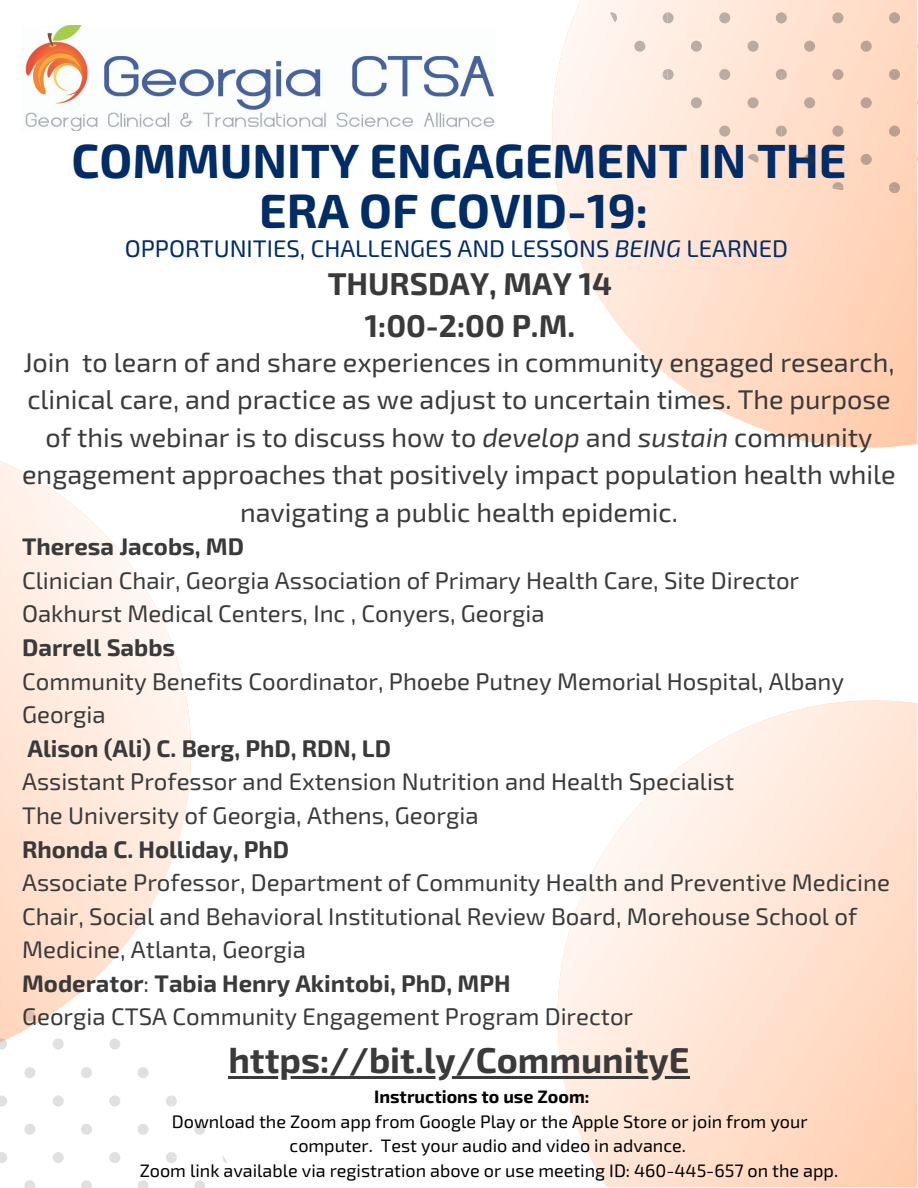
<style>
.page{position:relative;width:918px;height:1188px;background:#fff}
.page>*{position:absolute;margin:0;border:0;box-sizing:border-box;transform-origin:0 0}
.t1{font:700 48px/50.2px "Exo 2";color:#012c66;text-align:center}
.t2{font:700 36px "Exo 2";color:#3a3a3a}
.t3{font:700 31.5px/41.8px "Exo 2";color:#3a3a3a;text-align:center}
.t4{font:27px/37.5px "Exo 2";color:#3a3a3a;text-align:center}
.t5{font:24px/33.6px "Exo 2";color:#3a3a3a}
.t6{font:700 24px "Exo 2";color:#3a3a3a}
.t7{font:24px "Exo 2";color:#012c66}
.t8{font:18px/24.8px "Exo 2";color:#000;text-align:center}
.t9{font:700 18px "Exo 2";color:#000}
.s1{font-style:italic}
.s2{font-weight:700}
</style>
<div class="page">
<svg style="left:552px;top:0;width:366px;height:448px"></svg>
<svg style="left:435px;top:700px;width:483px;height:488px"></svg>
<svg style="left:0;top:461px;width:191px;height:583px"></svg>
<svg style="left:194px;top:1124px;width:11px;height:11px"></svg>
<svg style="left:194px;top:1180px;width:11px;height:8px"></svg>
<svg style="left:223px;top:1155px;width:4px;height:8px"></svg>
<svg style="left:81px;top:1010px;width:11px;height:11px"></svg>
<svg style="left:166px;top:1095px;width:11px;height:11px"></svg>
<svg style="left:109px;top:1095px;width:11px;height:11px"></svg>
<svg style="left:81px;top:1124px;width:11px;height:11px"></svg>
<svg style="left:138px;top:1124px;width:11px;height:11px"></svg>
<svg style="left:81px;top:1067px;width:11px;height:11px"></svg>
<svg style="left:138px;top:1067px;width:11px;height:11px"></svg>
<svg style="left:109px;top:1038px;width:11px;height:11px"></svg>
<svg style="left:81px;top:1180px;width:11px;height:8px"></svg>
<svg style="left:138px;top:1180px;width:11px;height:8px"></svg>
<svg style="left:166px;top:1152px;width:11px;height:11px"></svg>
<svg style="left:109px;top:1152px;width:11px;height:11px"></svg>
<svg style="left:24px;top:1010px;width:11px;height:11px"></svg>
<svg style="left:53px;top:1095px;width:11px;height:11px"></svg>
<svg style="left:0;top:1095px;width:7px;height:11px"></svg>
<svg style="left:24px;top:1124px;width:11px;height:11px"></svg>
<svg style="left:24px;top:1067px;width:11px;height:11px"></svg>
<svg style="left:53px;top:1038px;width:11px;height:11px"></svg>
<svg style="left:0;top:1038px;width:7px;height:11px"></svg>
<svg style="left:24px;top:1180px;width:11px;height:8px"></svg>
<svg style="left:53px;top:1152px;width:11px;height:11px"></svg>
<svg style="left:0;top:1152px;width:7px;height:11px"></svg>
<img style="left:25px;top:25px;width:470px;height:106px">
<svg style="left:889px;top:12px;width:11px;height:11px"></svg>
<svg style="left:832px;top:12px;width:11px;height:11px"></svg>
<svg style="left:804px;top:41px;width:11px;height:11px"></svg>
<svg style="left:861px;top:41px;width:11px;height:11px"></svg>
<svg style="left:889px;top:126px;width:11px;height:11px"></svg>
<svg style="left:832px;top:126px;width:11px;height:11px"></svg>
<svg style="left:804px;top:154px;width:11px;height:11px"></svg>
<svg style="left:861px;top:154px;width:11px;height:11px"></svg>
<svg style="left:804px;top:97px;width:11px;height:11px"></svg>
<svg style="left:861px;top:97px;width:11px;height:11px"></svg>
<svg style="left:781px;top:182px;width:6px;height:6px"></svg>
<svg style="left:889px;top:69px;width:11px;height:11px"></svg>
<svg style="left:832px;top:69px;width:11px;height:11px"></svg>
<svg style="left:889px;top:182px;width:11px;height:11px"></svg>
<svg style="left:832px;top:182px;width:11px;height:11px"></svg>
<svg style="left:776px;top:12px;width:11px;height:11px"></svg>
<svg style="left:719px;top:12px;width:11px;height:11px"></svg>
<svg style="left:691px;top:41px;width:11px;height:11px"></svg>
<svg style="left:748px;top:41px;width:11px;height:11px"></svg>
<svg style="left:776px;top:126px;width:11px;height:11px"></svg>
<svg style="left:719px;top:126px;width:11px;height:11px"></svg>
<svg style="left:691px;top:154px;width:11px;height:11px"></svg>
<svg style="left:748px;top:154px;width:11px;height:11px"></svg>
<svg style="left:691px;top:97px;width:11px;height:11px"></svg>
<svg style="left:748px;top:97px;width:11px;height:11px"></svg>
<svg style="left:668px;top:126px;width:6px;height:11px"></svg>
<svg style="left:776px;top:69px;width:11px;height:11px"></svg>
<svg style="left:719px;top:69px;width:11px;height:11px"></svg>
<svg style="left:609px;top:69px;width:8px;height:5px"></svg>
<svg style="left:663px;top:12px;width:11px;height:11px"></svg>
<svg style="left:609px;top:12px;width:8px;height:11px"></svg>
<svg style="left:634px;top:41px;width:11px;height:11px"></svg>
<svg style="left:663px;top:69px;width:11px;height:11px"></svg>
<hr style="left:228px;top:1076px;width:462px;height:2px;background:#3a3a3a">
<h1 class="t1" style="left:71px;top:133px;width:777px">COMMUNITY ENGAGEMENT IN THE<br>ERA OF COVID-19:</h1>
<p class="t7" style="left:125px;top:233px;width:665px">OPPORTUNITIES, CHALLENGES AND LESSONS <span class="s1">BEING</span> LEARNED</p>
<h3 class="t3" style="left:328px;top:262px;width:286px">THURSDAY, MAY 14<br>1:00-2:00 P.M.</h3>
<p class="t4" style="left:22px;top:342px;width:875px">Join to learn of and share experiences in community engaged research, clinical care, and practice as we adjust to uncertain times. The purpose of this webinar is to discuss how to <span class="s1">develop</span> and <span class="s1">sustain</span> community engagement approaches that positively impact population health while navigating a public health epidemic.</p>
<p class="t6" style="left:22px;top:531px;width:223px">Theresa Jacobs, MD</p>
<p class="t5" style="left:22px;top:562px;width:779px">Clinician Chair, Georgia Association of Primary Health Care, Site Director<br>Oakhurst Medical Centers, Inc , Conyers, Georgia</p>
<p class="t6" style="left:22px;top:632px;width:155px">Darrell Sabbs</p>
<p class="t5" style="left:22px;top:663px;width:824px">Community Benefits Coordinator, Phoebe Putney Memorial Hospital, Albany<br>Georgia</p>
<p class="t6" style="left:27px;top:733px;width:365px">Alison (Ali) C. Berg, PhD, RDN, LD</p>
<p class="t5" style="left:22px;top:764px;width:714px">Assistant Professor and Extension Nutrition and Health Specialist<br>The University of Georgia, Athens, Georgia</p>
<p class="t6" style="left:22px;top:833px;width:269px">Rhonda C. Holliday, PhD</p>
<p class="t5" style="left:22px;top:865px;width:869px">Associate Professor, Department of Community Health and Preventive Medicine Chair, Social and Behavioral Institutional Review Board, Morehouse School of Medicine, Atlanta, Georgia<br><span class="s2">Moderator</span>: <span class="s2">Tabia Henry Akintobi, PhD, MPH<br></span>Georgia CTSA Community Engagement Program Director</p>
<h2 class="t2" style="left:228px;top:1037px;width:463px">https://bit.ly/CommunityE</h2>
<p class="t9" style="left:374px;top:1085px;width:217px">Instructions to use Zoom:</p>
<p class="t8" style="left:140px;top:1108px;width:700px">Download the Zoom app from Google Play or the Apple Store or join from your computer. Test your audio and video in advance.<br>Zoom link available via registration above or use meeting ID: 460-445-657 on the app.</p>
</div>
